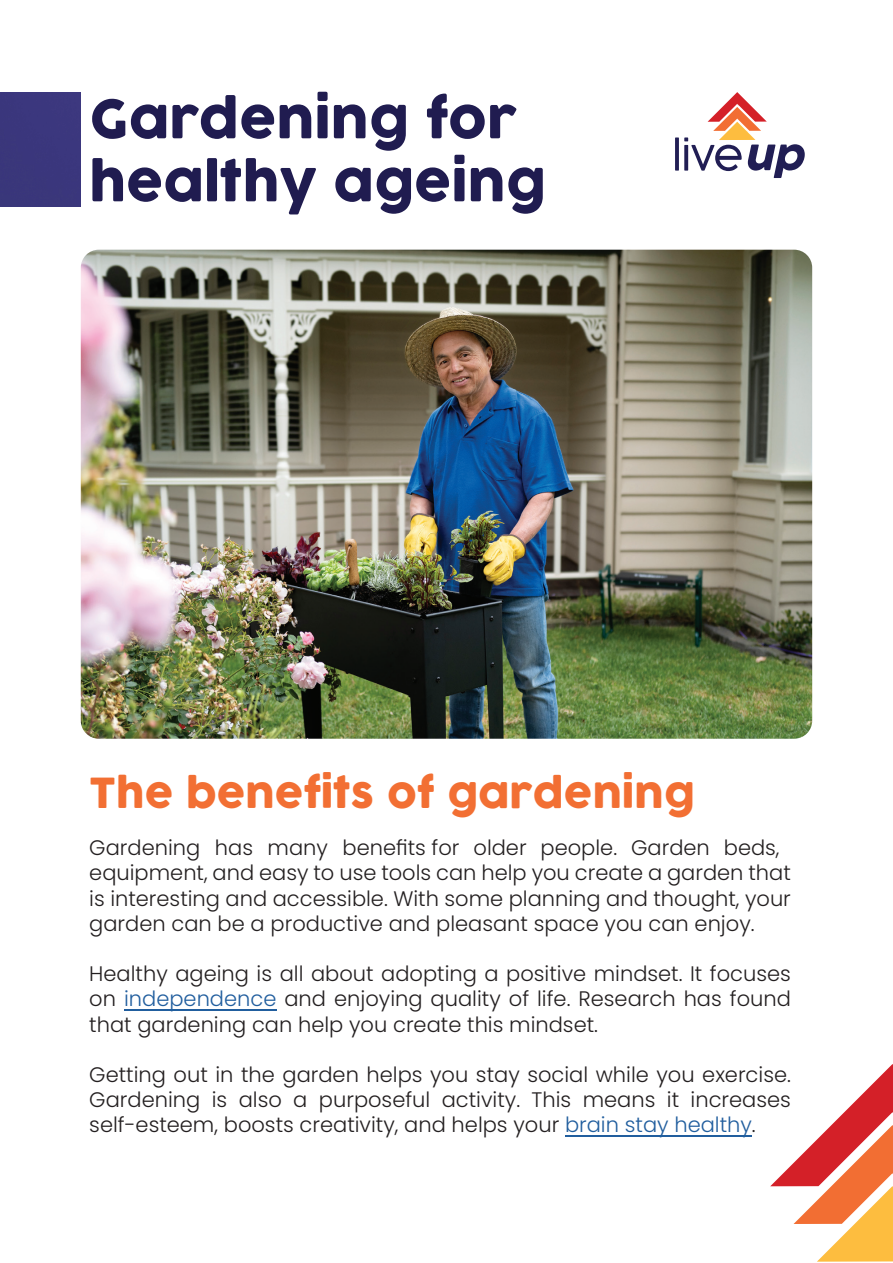
<style>
.page{position:relative;width:893px;height:1263px;background:#fff}
.page>*{position:absolute;margin:0;border:0;box-sizing:border-box;transform-origin:0 0}
.t1{font:52.5px/63px "Cocogoose";color:#201c50}
.t2{font:40.5px "Cocogoose";color:#f26f33}
.t3{font:300 21px/25.2px "Poppins";color:#231f20;text-align:justify}
.s1{color:#215e9e}
</style>
<div class="page">
<hr style="left:565px;top:1135px;width:187px;height:1px;background:#215e9e">
<hr style="left:124px;top:1009px;width:152px;height:1px;background:#215e9e">
<svg style="left:675px;top:92px;width:130px;height:86px"></svg>
<svg style="left:770px;top:1064px;width:123px;height:198px"></svg>
<div style="left:0;top:92px;width:81px;height:114px;background:#3a377c"></div>
<img style="left:81px;top:250px;width:731px;height:489px">
<h1 class="t1" style="left:89px;top:90px;width:458px">Gardening for healthy ageing</h1>
<h2 class="t2" style="left:89px;top:765px;width:607px">The benefits of gardening</h2>
<p class="t3" style="left:89px;top:835px;width:703px;text-align:left">Gardening has many benefits for older people. Garden beds, equipment, and easy to use tools can help you create a garden that is interesting and accessible. With some planning and thought, your garden can be a productive and pleasant space you can enjoy.</p>
<p class="t3" style="left:89px;top:961px;width:703px">Healthy ageing is all about adopting a positive mindset. It focuses on <span class="s1">independence</span> and enjoying quality of life. Research has found that gardening can help you create this mindset.</p>
<p class="t3" style="left:89px;top:1062px;width:703px">Getting out in the garden helps you stay social while you exercise.<br>Gardening is also a purposeful activity. This means it increases self-esteem, boosts creativity, and helps your <span class="s1">brain stay healthy</span>.</p>
</div>
